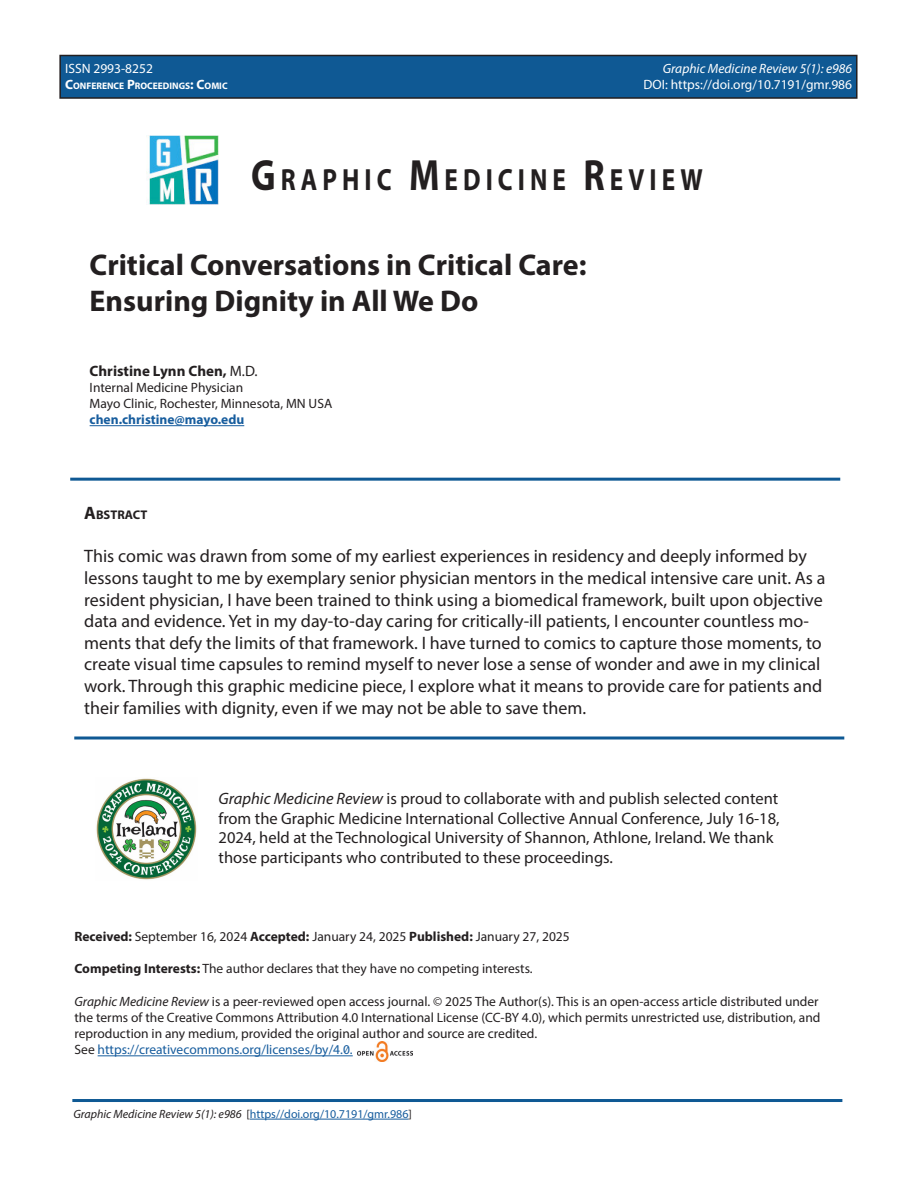
<style>
.page{position:relative;width:918px;height:1188px;background:#fff}
.page>*{position:absolute;margin:0;border:0;box-sizing:border-box;transform-origin:0 0}
.t1{font:700 30.75px "Myriad Pro";letter-spacing:.2em;color:#231f20;scale:.82 1}
.t2{font:700 30px "Myriad Pro";color:#231f20}
.t3{font:18px/21.6px "Myriad Pro";color:#231f20}
.t4{font:16.5px/19.8px "Myriad Pro";color:#231f20}
.t5{font:700 15px "Myriad Pro";color:#231f20}
.t6{font:13.5px/16.2px "Myriad Pro";color:#231f20}
.t7{font:13.5px "Myriad Pro";color:#fff}
.t8{font:13.5px "Myriad Pro";color:#175d9e}
.t9{font:italic 13.5px "Myriad Pro";color:#fff}
.t10{font:700 13.5px "Myriad Pro";color:#175d9e}
.t11{font:700 12.6px "Myriad Pro";color:#231f20}
.t12{font:italic 12px "Myriad Pro";color:#231f20}
.t13{font:700 9.45px "Myriad Pro";color:#fff}
.s1{font-size:13.5px}
.s2{font-size:43.95px}
.s3{font-weight:400}
.s4{font-size:18px}
.s5{font-style:italic}
.s6{font-weight:700}
.s7{color:#231f20}
.s8{font-style:normal}
.s9{font-style:normal;color:#175d9e}
</style>
<div class="page">
<div style="left:60px;top:56px;width:797px;height:42px;background:#0f5994"></div>
<div style="left:59px;top:55px;width:799px;height:44px;border:2px solid #231f20"></div>
<img style="left:148px;top:135px;width:71px;height:69px">
<hr style="left:72px;top:1099px;width:770px;height:3px;background:#0f5994">
<hr style="left:250px;top:1119px;width:159px;height:1px;background:#175d9e">
<hr style="left:70px;top:478px;width:770px;height:3px;background:#0f5994">
<svg style="left:74px;top:736px;width:770px;height:4px;background:#4a82ae"></svg>
<hr style="left:98px;top:1055px;width:255px;height:1px;background:#175d9e">
<hr style="left:90px;top:425px;width:154px;height:1px;background:#175d9e">
<img style="left:357px;top:1042px;width:56px;height:20px">
<img style="left:96px;top:778px;width:101px;height:102px">
<p class="t7" style="left:65px;top:60px;width:89px">ISSN 2993-8252</p>
<p class="t9" style="left:663px;top:60px;width:191px">Graphic Medicine Review 5(1): e986</p>
<p class="t13" style="left:65px;top:80px;width:163px"><span class="s1">C</span>ONFERENCE <span class="s1">P</span>ROCEEDINGS<span class="s1">: C</span>OMIC</p>
<p class="t7" style="left:644px;top:76px;width:210px">DOI: https://doi.org/10.7191/gmr.986</p>
<p class="t1" style="left:251px;top:160px;width:552px"><span class="s2">G</span>RAPHIC <span class="s2">M</span>EDICINE <span class="s2">R</span>EVIEW</p>
<p class="t2" style="left:90px;top:245px;width:498px">Critical Conversations in Critical Care:</p>
<p class="t2" style="left:90px;top:281px;width:390px">Ensuring Dignity in All We Do</p>
<p class="t5" style="left:90px;top:361px;width:169px">Christine Lynn Chen, <span class="s3">M.D.</span></p>
<p class="t6" style="left:90px;top:379px;width:155px">Internal Medicine Physician</p>
<p class="t6" style="left:90px;top:395px;width:244px">Mayo Clinic, Rochester, Minnesota, MN USA</p>
<p class="t10" style="left:90px;top:411px;width:156px">chen.christine@mayo.edu</p>
<p class="t11" style="left:84px;top:507px;width:65px"><span class="s4">A</span>BSTRACT</p>
<p class="t3" style="left:84px;top:545px;width:743px">This comic was drawn from some of my earliest experiences in residency and deeply informed by lessons taught to me by exemplary senior physician mentors in the medical intensive care unit. As a resident physician, I have been trained to think using a biomedical framework, built upon objective data and evidence. Yet in my day-to-day caring for critically-ill patients, I encounter countless mo&shy;ments that defy the limits of that framework. I have turned to comics to capture those moments, to create visual time capsules to remind myself to never lose a sense of wonder and awe in my clinical work. Through this graphic medicine piece, I explore what it means to provide care for patients and their families with dignity, even if we may not be able to save them.</p>
<p class="t4" style="left:219px;top:788px;width:563px"><span class="s5">Graphic Medicine Review</span> is proud to collaborate with and publish selected content from the Graphic Medicine International Collective Annual Conference, July 16-18, 2024, held at the Technological University of Shannon, Athlone, Ireland. We thank those participants who contributed to these proceedings.</p>
<p class="t6" style="left:75px;top:928px;width:497px"><span class="s6">Received:</span> September 16, 2024 <span class="s6">Accepted:</span> January 24, 2025 <span class="s6">Published:</span> January 27, 2025</p>
<p class="t6" style="left:75px;top:961px;width:460px"><span class="s6">Competing Interests:</span> The author declares that they have no competing interests.</p>
<p class="t6" style="left:75px;top:993px;width:748px"><span class="s5">Graphic Medicine Review</span> is a peer-reviewed open access journal. © 2025 The Author(s). This is an open-access article distributed under the terms of the Creative Commons Attribution 4.0 International License (CC-BY 4.0), which permits unrestricted use, distribution, and reproduction in any medium, provided the original author and source are credited.</p>
<p class="t8" style="left:75px;top:1042px;width:280px"><span class="s7">See</span> https://creativecommons.org/licenses/by/4.0.</p>
<p class="t12" style="left:73px;top:1106px;width:340px">Graphic Medicine Review 5(1): e986 <span class="s8">[</span><span class="s9">https//doi.org/10.7191/gmr.986</span><span class="s8">]</span></p>
</div>
